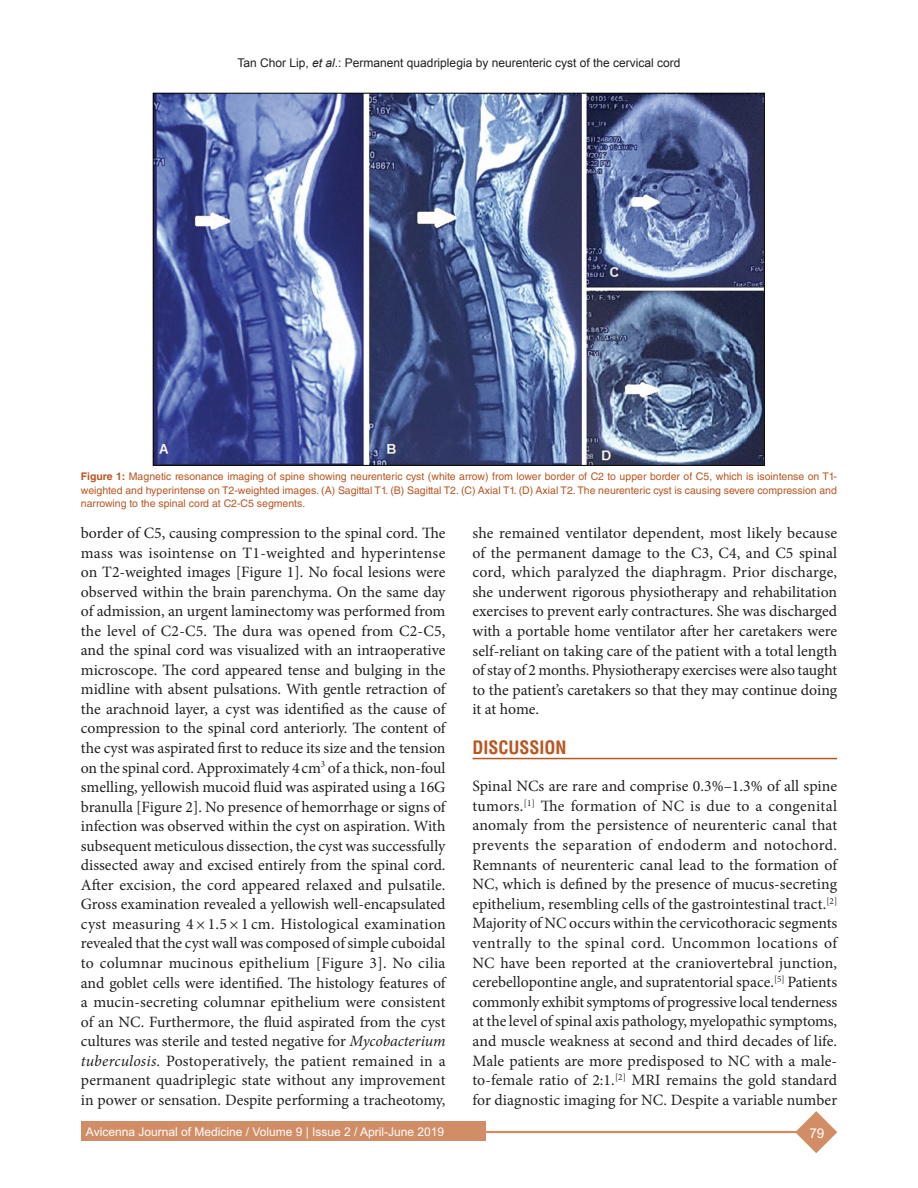
<style>
.page{position:relative;width:918px;height:1188px;background:#fff}
.page>*{position:absolute;margin:0;border:0;box-sizing:border-box;transform-origin:0 0}
.t1{font:700 condensed 18px "Helvetica LT Std";color:#b95521}
.t2{font:15.75px/19.5px "Minion Pro";color:#231f20;text-align:justify}
.t3{font:13.5px "Arial MT Std";color:#fff}
.t4{font:12px "Arial";color:#231f20}
.t5{font:12px "Arial MT Std";color:#fff}
.t6{font:10.5px/13.5px "Helvetica LT Std";color:#b95521;text-align:justify}
.s1{font-style:italic}
.s2{font-weight:700}
.s3{font-family:"Arial"}
</style>
<div class="page">
<svg style="left:795px;top:1111px;width:42px;height:42px"></svg>
<hr style="left:412px;top:1131px;width:386px;height:2px;background:#d18d65">
<div style="left:81px;top:1122px;width:405px;height:19px;background:#d18d65"></div>
<hr style="left:473px;top:758px;width:364px;height:1px;background:#b95521">
<img style="left:152px;top:92px;width:613px;height:374px">
<p class="t4" style="left:238px;top:55px;width:444px">Tan Chor Lip, <span class="s1">et al</span>.: Permanent quadriplegia by neurenteric cyst of the cervical cord</p>
<p class="t6" style="left:81px;top:470px;width:758px"><span class="s2">Figure 1:</span> Magnetic resonance imaging of spine showing neurenteric cyst (white arrow) from lower border of C2 to upper border of C5, which is isointense on T1- weighted and hyperintense on T2-weighted images. (A) Sagittal T1. (B) Sagittal T2. (C) Axial T1. (D) Axial T2. The neurenteric cyst is causing severe compression and narrowing to the spinal cord at C2-C5 segments.</p>
<p class="t2" style="left:81px;top:523px;width:366px">border of C5, causing compression to the spinal cord. The mass was isointense on T1-weighted and hyperintense on T2-weighted images [Figure 1]. No focal lesions were observed within the brain parenchyma. On the same day of admission, an urgent laminectomy was performed from the level of C2-C5. The dura was opened from C2-C5, and the spinal cord was visualized with an intraoperative microscope. The cord appeared tense and bulging in the midline with absent pulsations. With gentle retraction of the arachnoid layer, a cyst was identified as the cause of compression to the spinal cord anteriorly. The content of the cyst was aspirated first to reduce its size and the tension on the spinal cord. Approximately 4 cm<sup>3</sup> of a thick, non-foul smelling, yellowish mucoid fluid was aspirated using a 16G branulla [Figure 2]. No presence of hemorrhage or signs of infection was observed within the cyst on aspiration. With subsequent meticulous dissection, the cyst was successfully dissected away and excised entirely from the spinal cord.<br>After excision, the cord appeared relaxed and pulsatile.<br>Gross examination revealed a yellowish well-encapsulated cyst measuring 4 × 1.5 × 1 cm. Histological examination revealed that the cyst wall was composed of simple cuboidal to columnar mucinous epithelium [Figure 3]. No cilia and goblet cells were identified. The histology features of a mucin-secreting columnar epithelium were consistent of an NC. Furthermore, the fluid aspirated from the cyst cultures was sterile and tested negative for <span class="s1">Mycobacterium tuberculosis</span>. Postoperatively, the patient remained in a permanent quadriplegic state without any improvement in power or sensation. Despite performing a tracheotomy,</p>
<p class="t2" style="left:473px;top:523px;width:366px">she remained ventilator dependent, most likely because of the permanent damage to the C3, C4, and C5 spinal cord, which paralyzed the diaphragm. Prior discharge, she underwent rigorous physiotherapy and rehabilitation exercises to prevent early contractures. She was discharged with a portable home ventilator after her caretakers were self-reliant on taking care of the patient with a total length of stay of 2 months. Physiotherapy exercises were also taught to the patient’s caretakers so that they may continue doing it at home.</p>
<p class="t1" style="left:473px;top:736px;width:96px">DISCUSSION</p>
<p class="t2" style="left:473px;top:776px;width:366px">Spinal NCs are rare and comprise 0.3%–1.3% of all spine tumors.<sup>[1]</sup> The formation of NC is due to a congenital anomaly from the persistence of neurenteric canal that prevents the separation of endoderm and notochord.<br>Remnants of neurenteric canal lead to the formation of NC, which is defined by the presence of mucus-secreting epithelium, resembling cells of the gastrointestinal tract.<sup>[2] </sup>Majority of NC occurs within the cervicothoracic segments ventrally to the spinal cord. Uncommon locations of NC have been reported at the craniovertebral junction, cerebellopontine angle, and supratentorial space.<sup>[5]</sup> Patients commonly exhibit symptoms of progressive local tenderness at the level of spinal axis pathology, myelopathic symptoms, and muscle weakness at second and third decades of life.<br>Male patients are more predisposed to NC with a male&shy;to-female ratio of 2:1.<sup>[2]</sup> MRI remains the gold standard for diagnostic imaging for NC. Despite a variable number</p>
<p class="t5" style="left:86px;top:1125px;width:360px">Avicenna Journal of Medicine / Volume 9 <span class="s3">|</span> Issue 2 / April-June 2019</p>
<p class="t3" style="left:809px;top:1125px;width:17px">79</p>
</div>
